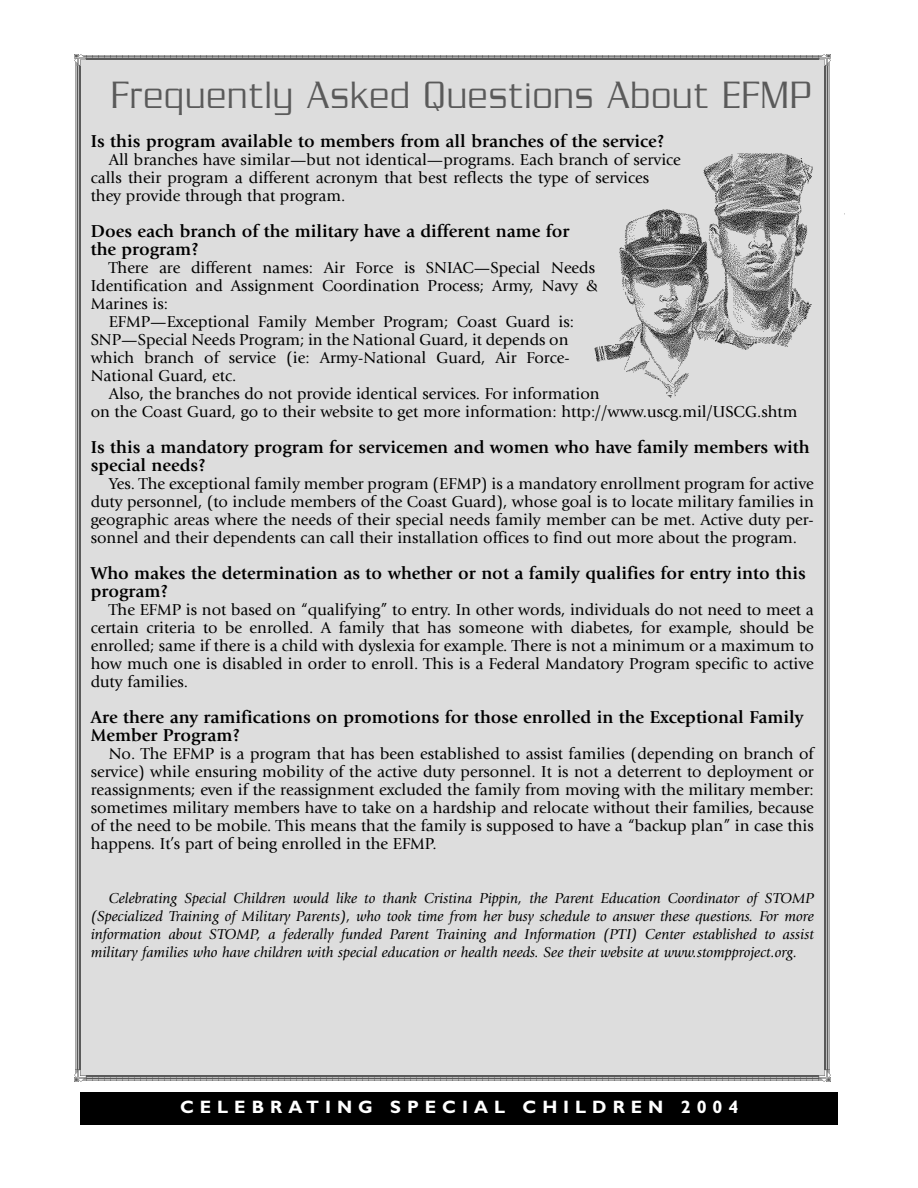
<style>
.page{position:relative;width:918px;height:1188px;background:#fff}
.page>*{position:absolute;margin:0;border:0;box-sizing:border-box;transform-origin:0 0}
.t1{font:37.5px "Julius Condensed";letter-spacing:.055em;color:#5a5a5a}
.t2{font:700 18px/18px "Giovanni";color:#000}
.t3{font:700 18px "Gill Sans";letter-spacing:.33em;color:#fff}
.t4{font:16.5px/18px "Giovanni";color:#000}
.t5{font:italic 15px/18px "Giovanni";color:#000;text-align:justify}
</style>
<div class="page">
<div style="left:80px;top:60px;width:744px;height:1015px;background:#ddd"></div>
<svg style="left:74px;top:54px;width:756px;height:12px"></svg>
<img style="left:824px;top:66px;width:6px;height:1004px">
<svg style="left:74px;top:1070px;width:756px;height:12px"></svg>
<img style="left:75px;top:66px;width:5px;height:1004px">
<img style="left:594px;top:148px;width:251px;height:256px">
<div style="left:80px;top:1093px;width:758px;height:32px;background:#000"></div>
<h1 class="t1" style="left:112px;top:75px;width:701px">Frequently Asked Questions About EFMP</h1>
<p class="t2" style="left:91px;top:134px;width:575px">Is this program available to members from all branches of the service?</p>
<p class="t4" style="left:91px;top:152px;width:592px;text-indent:18px">All branches have similar—but not identical—programs. Each branch of service calls their program a different acronym that best reflects the type of services they provide through that program.</p>
<p class="t2" style="left:91px;top:224px;width:480px">Does each branch of the military have a different name for the program?</p>
<p class="t4" style="left:91px;top:260px;width:509px;text-indent:18px">There are different names: Air Force is SNIAC—Special Needs<br>Identification and Assignment Coordination Process; Army, Navy &amp;<br>Marines is:</p>
<p class="t4" style="left:91px;top:314px;width:485px;text-indent:18px">EFMP—Exceptional Family Member Program; Coast Guard is:<br>SNP—Special Needs Program; in the National Guard, it depends on which branch of service (ie: Army-National Guard, Air Force-National Guard, etc.</p>
<p class="t4" style="left:91px;top:386px;width:708px;text-indent:18px">Also, the branches do not provide identical services. For information<br>on the Coast Guard, go to their website to get more information: http://www.uscg.mil/USCG.shtm</p>
<p class="t2" style="left:91px;top:440px;width:721px">Is this a mandatory program for servicemen and women who have family members with special needs?</p>
<p class="t4" style="left:91px;top:476px;width:725px;text-align:justify;text-indent:18px">Yes. The exceptional family member program (EFMP) is a mandatory enrollment program for active duty personnel, (to include members of the Coast Guard), whose goal is to locate military families in geographic areas where the needs of their special needs family member can be met. Active duty per&shy;sonnel and their dependents can call their installation offices to find out more about the program.</p>
<p class="t2" style="left:91px;top:566px;width:717px">Who makes the determination as to whether or not a family qualifies for entry into this program?</p>
<p class="t4" style="left:91px;top:602px;width:725px;text-align:justify;text-indent:18px">The EFMP is not based on “qualifying” to entry. In other words, individuals do not need to meet a certain criteria to be enrolled. A family that has someone with diabetes, for example, should be enrolled; same if there is a child with dyslexia for example. There is not a minimum or a maximum to how much one is disabled in order to enroll. This is a Federal Mandatory Program specific to active duty families.</p>
<p class="t2" style="left:91px;top:710px;width:714px">Are there any ramifications on promotions for those enrolled in the Exceptional Family<br>Member Program?</p>
<p class="t4" style="left:91px;top:746px;width:725px;text-align:justify;text-indent:18px">No. The EFMP is a program that has been established to assist families (depending on branch of service) while ensuring mobility of the active duty personnel. It is not a deterrent to deployment or reassignments; even if the reassignment excluded the family from moving with the military member: sometimes military members have to take on a hardship and relocate without their families, because of the need to be mobile. This means that the family is supposed to have a “backup plan” in case this happens. It’s part of being enrolled in the EFMP.</p>
<p class="t5" style="left:91px;top:891px;width:725px;text-indent:18px">Celebrating Special Children would like to thank Cristina Pippin, the Parent Education Coordinator of STOMP (Specialized Training of Military Parents), who took time from her busy schedule to answer these questions. For more information about STOMP, a federally funded Parent Training and Information (PTI) Center established to assist military families who have children with special education or health needs. See their website at www.stompproject.org.</p>
<p class="t3" style="left:180px;top:1101px;width:560px">CELEBRATING SPECIAL CHILDREN 2004</p>
</div>
